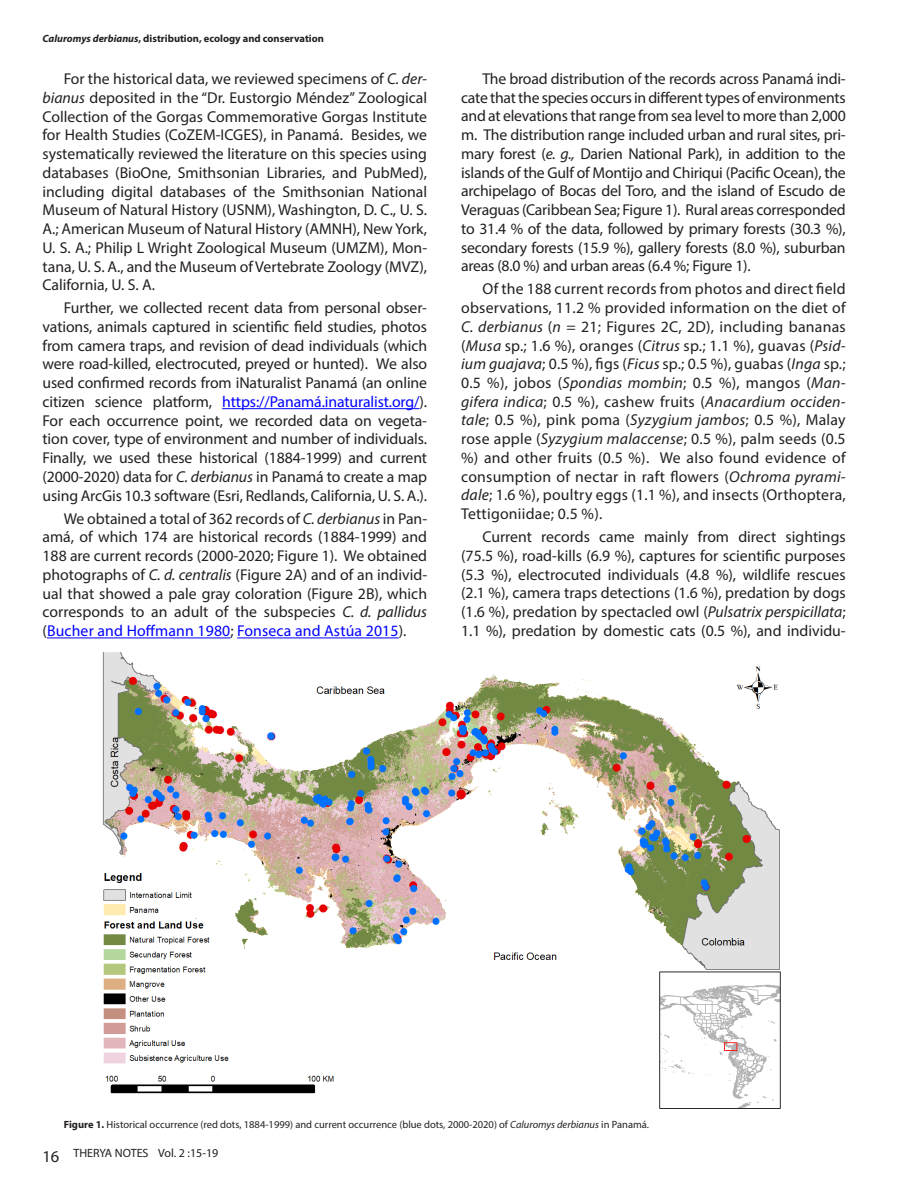
<style>
.page{position:relative;width:918px;height:1188px;background:#fff}
.page>*{position:absolute;margin:0;border:0;box-sizing:border-box;transform-origin:0 0}
.t1{font:15.75px/18.8px "Myriad Pro";color:#231f20;text-align:justify}
.t2{font:12px "Myriad Pro";color:#231f20}
.t3{font:10.5px "Myriad Pro";color:#231f20}
.t4{font:700 10.5px "Myriad Pro";color:#231f20}
.s1{font-style:italic}
.s2{color:#00f}
.s3{font-weight:700}
.s4{font-size:16.5px}
</style>
<div class="page">
<hr style="left:222px;top:408px;width:197px;height:1px;background:#00f">
<hr style="left:47px;top:638px;width:184px;height:1px;background:#00f">
<hr style="left:237px;top:638px;width:162px;height:1px;background:#00f">
<img style="left:102px;top:652px;width:679px;height:457px">
<p class="t4" style="left:43px;top:31px;width:283px"><span class="s1">Caluromys derbianus</span>, distribution, ecology and conservation</p>
<p class="t1" style="left:43px;top:69px;width:386px;text-indent:21px">For the historical data, we reviewed specimens of <span class="s1">C. der&shy;bianus</span> deposited in the “Dr. Eustorgio Méndez” Zoological Collection of the Gorgas Commemorative Gorgas Institute for Health Studies (CoZEM-ICGES), in Panamá. Besides, we systematically reviewed the literature on this species using databases (BioOne, Smithsonian Libraries, and PubMed), including digital databases of the Smithsonian National Museum of Natural History (USNM), Washington, D. C., U. S.<br>A.; American Museum of Natural History (AMNH), New York, U. S. A.; Philip L Wright Zoological Museum (UMZM), Mon&shy;tana, U. S. A., and the Museum of Vertebrate Zoology (MVZ), California, U. S. A.</p>
<p class="t1" style="left:43px;top:298px;width:386px;text-indent:21px">Further, we collected recent data from personal obser&shy;vations, animals captured in scientific field studies, photos from camera traps, and revision of dead individuals (which were road-killed, electrocuted, preyed or hunted). We also used confirmed records from iNaturalist Panamá (an online citizen science platform, <span class="s2">https://Panamá.inaturalist.org/</span>).<br>For each occurrence point, we recorded data on vegeta&shy;tion cover, type of environment and number of individuals.<br>Finally, we used these historical (1884-1999) and current (2000-2020) data for <span class="s1">C. derbianus</span> in Panamá to create a map using ArcGis 10.3 software (Esri, Redlands, California, U. S. A.).</p>
<p class="t1" style="left:43px;top:509px;width:386px;text-indent:21px">We obtained a total of 362 records of <span class="s1">C. derbianus</span> in Pan&shy;amá, of which 174 are historical records (1884-1999) and 188 are current records (2000-2020; Figure 1). We obtained photographs of <span class="s1">C. d. centralis</span> (Figure 2A) and of an individ&shy;ual that showed a pale gray coloration (Figure 2B), which corresponds to an adult of the subspecies <span class="s1">C. d. pallidus </span>(<span class="s2">Bucher and Hoffmann 1980</span>; <span class="s2">Fonseca and Astúa 2015</span>).</p>
<p class="t1" style="left:461px;top:69px;width:386px;text-indent:21px">The broad distribution of the records across Panamá indi&shy;cate that the species occurs in different types of environments and at elevations that range from sea level to more than 2,000 m. The distribution range included urban and rural sites, pri&shy;mary forest (<span class="s1">e. g.,</span> Darien National Park), in addition to the islands of the Gulf of Montijo and Chiriqui (Pacific Ocean), the archipelago of Bocas del Toro, and the island of Escudo de Veraguas (Caribbean Sea; Figure 1). Rural areas corresponded to 31.4 % of the data, followed by primary forests (30.3 %), secondary forests (15.9 %), gallery forests (8.0 %), suburban areas (8.0 %) and urban areas (6.4 %; Figure 1).</p>
<p class="t1" style="left:461px;top:279px;width:386px;text-indent:21px">Of the 188 current records from photos and direct field observations, 11.2 % provided information on the diet of <span class="s1">C. derbianus</span> (<span class="s1">n</span> = 21; Figures 2C, 2D), including bananas (<span class="s1">Musa</span> sp.; 1.6 %), oranges (<span class="s1">Citrus</span> sp.; 1.1 %), guavas (<span class="s1">Psid&shy;ium guajava</span>; 0.5 %), figs (<span class="s1">Ficus</span> sp.; 0.5 %), guabas (<span class="s1">Inga</span> sp.; 0.5 %), jobos (<span class="s1">Spondias mombin</span>; 0.5 %), mangos (<span class="s1">Man&shy;gifera indica</span>; 0.5 %), cashew fruits (<span class="s1">Anacardium occiden&shy;tale</span>; 0.5 %), pink poma (<span class="s1">Syzygium jambos</span>; 0.5 %), Malay rose apple (<span class="s1">Syzygium malaccense</span>; 0.5 %), palm seeds (0.5 %) and other fruits (0.5 %). We also found evidence of consumption of nectar in raft flowers (<span class="s1">Ochroma pyrami&shy;dale</span>; 1.6 %), poultry eggs (1.1 %), and insects (Orthoptera, Tettigoniidae; 0.5 %).</p>
<p class="t1" style="left:461px;top:527px;width:386px;text-indent:21px">Current records came mainly from direct sightings (75.5 %), road-kills (6.9 %), captures for scientific purposes (5.3 %), electrocuted individuals (4.8 %), wildlife rescues (2.1 %), camera traps detections (1.6 %), predation by dogs (1.6 %), predation by spectacled owl (<span class="s1">Pulsatrix perspicillata</span>; 1.1 %), predation by domestic cats (0.5 %), and individu-</p>
<p class="t3" style="left:64px;top:1118px;width:587px"><span class="s3">Figure 1.</span> Historical occurrence (red dots, 1884-1999) and current occurrence (blue dots, 2000-2020) of <span class="s1">Caluromys derbianus</span> in Panamá.</p>
<p class="t2" style="left:43px;top:1146px;width:177px"><span class="s4">16</span> THERYA NOTES Vol. 2 :15-19</p>
</div>
